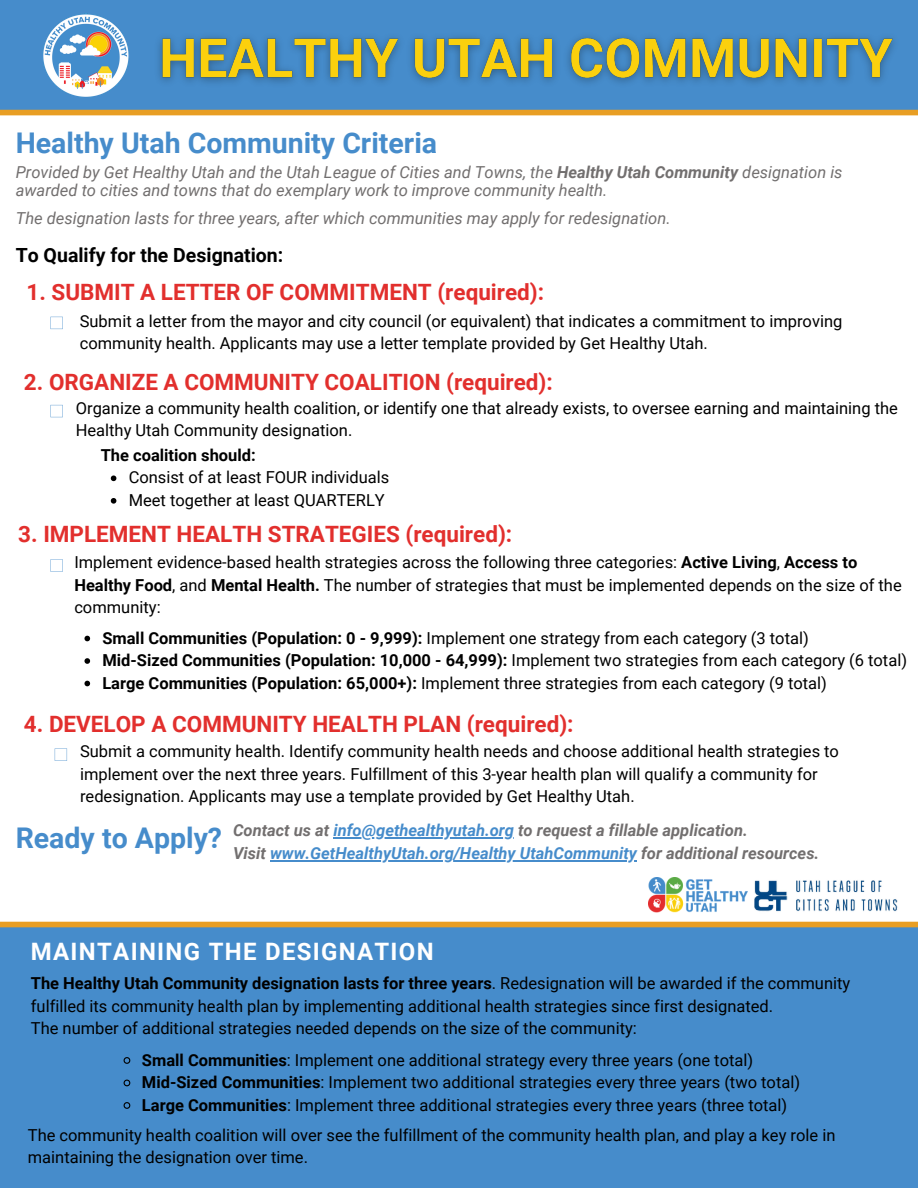
<style>
.page{position:relative;width:918px;height:1188px;background:#fff}
.page>*{position:absolute;margin:0;border:0;box-sizing:border-box;transform-origin:0 0}
.t1{font:700 28.5px "Roboto";color:#468ccb}
.t2{font:700 24px "Roboto";letter-spacing:.055em;color:#fff}
.t3{font:700 22.5px "Roboto";color:#e22f2d}
.t4{font:700 19.5px "Roboto";color:#000}
.t5{font:16.5px/22.5px "Roboto";color:#000}
.t6{font:italic 16.5px/18px "Roboto";color:#726f6f}
.t7{font:italic 700 16.5px/22.5px "Roboto";color:#726f6f}
.t8{font:700 16.5px "Roboto";color:#000}
.s1{font-weight:700}
.s2{color:#468ccb}
</style>
<div class="page">
<div style="left:0;top:0;width:918px;height:110px;background:#468ccb"></div>
<div style="left:0;top:927px;width:918px;height:261px;background:#468ccb"></div>
<img style="left:43px;top:13px;width:87px;height:84px">
<svg style="left:50px;top:405px;width:13px;height:12px"></svg>
<svg style="left:50px;top:317px;width:13px;height:12px"></svg>
<svg style="left:50px;top:559px;width:13px;height:13px"></svg>
<div style="left:0;top:110px;width:918px;height:5px;background:#e89e24"></div>
<svg style="left:55px;top:748px;width:12px;height:13px"></svg>
<div style="left:0;top:922px;width:918px;height:5px;background:#e89e24"></div>
<img style="left:648px;top:878px;width:99px;height:35px">
<img style="left:754px;top:880px;width:144px;height:32px">
<img style="left:158px;top:36px;width:736px;height:47px">
<svg style="left:111px;top:476px;width:5px;height:5px"></svg>
<svg style="left:111px;top:498px;width:5px;height:6px"></svg>
<svg style="left:84px;top:636px;width:6px;height:5px"></svg>
<svg style="left:84px;top:658px;width:6px;height:6px"></svg>
<svg style="left:84px;top:681px;width:6px;height:5px"></svg>
<svg style="left:123px;top:1057px;width:8px;height:7px"></svg>
<svg style="left:123px;top:1079px;width:8px;height:8px"></svg>
<svg style="left:123px;top:1102px;width:8px;height:7px"></svg>
<hr style="left:333px;top:838px;width:181px;height:1px;background:#468ccb">
<hr style="left:270px;top:860px;width:367px;height:1px;background:#468ccb">
<h1 class="t1" style="left:16px;top:127px;width:423px">Healthy Utah Community Criteria</h1>
<p class="t6" style="left:16px;top:163px;width:828px">Provided by Get Healthy Utah and the Utah League of Cities and Towns, the <span class="s1">Healthy Utah Community</span> designation is awarded to cities and towns that do exemplary work to improve community health.</p>
<p class="t6" style="left:16px;top:209px;width:656px">The designation lasts for three years, after which communities may apply for redesignation.</p>
<p class="t4" style="left:16px;top:244px;width:269px">To Qualify for the Designation:</p>
<h3 class="t3" style="left:26px;top:279px;width:519px">1. SUBMIT A LETTER OF COMMITMENT (required):</h3>
<p class="t5" style="left:80px;top:310px;width:764px">Submit a letter from the mayor and city council (or equivalent) that indicates a commitment to improving community health. Applicants may use a letter template provided by Get Healthy Utah.</p>
<h3 class="t3" style="left:24px;top:369px;width:530px">2. ORGANIZE A COMMUNITY COALITION (required):</h3>
<p class="t5" style="left:76px;top:397px;width:824px">Organize a community health coalition, or identify one that already exists, to oversee earning and maintaining the<br>Healthy Utah Community designation.</p>
<p class="t8" style="left:101px;top:446px;width:157px">The coalition should:</p>
<p class="t5" style="left:129px;top:466px;width:262px">Consist of at least FOUR individuals<br>Meet together at least QUARTERLY</p>
<h3 class="t3" style="left:18px;top:522px;width:495px">3. IMPLEMENT HEALTH STRATEGIES (required):</h3>
<p class="t5" style="left:74px;top:551px;width:829px">Implement evidence-based health strategies across the following three categories: <span class="s1">Active Living</span>, <span class="s1">Access to<br>Healthy Food</span>, and <span class="s1">Mental Health.</span> The number of strategies that must be implemented depends on the size of the community:</p>
<p class="t5" style="left:102px;top:627px;width:806px"><span class="s1">Small Communities (Population: 0 - 9,999):</span> Implement one strategy from each category (3 total)<br><span class="s1">Mid-Sized Communities (Population: 10,000 - 64,999):</span> Implement two strategies from each category (6 total)<br><span class="s1">Large Communities (Population: 65,000+):</span> Implement three strategies from each category (9 total)</p>
<h3 class="t3" style="left:24px;top:711px;width:551px">4. DEVELOP A COMMUNITY HEALTH PLAN (required):</h3>
<p class="t5" style="left:80px;top:740px;width:760px">Submit a community health. Identify community health needs and choose additional health strategies to implement over the next three years. Fulfillment of this 3-year health plan will qualify a community for redesignation. Applicants may use a template provided by Get Healthy Utah.</p>
<h1 class="t1" style="left:16px;top:822px;width:208px">Ready to Apply?</h1>
<p class="t7" style="left:233px;top:820px;width:588px">Contact us at <span class="s2">info@gethealthyutah.org</span> to request a fillable application.<br>Visit <span class="s2">www.GetHealthyUtah.org/Healthy UtahCommunity</span> for additional resources.</p>
<h2 class="t2" style="left:31px;top:938px;width:404px">MAINTAINING THE DESIGNATION</h2>
<p class="t5" style="left:31px;top:972px;width:821px"><span class="s1">The Healthy Utah Community designation lasts for three years</span>. Redesignation will be awarded if the community fulfilled its community health plan by implementing additional health strategies since first designated.<br>The number of additional strategies needed depends on the size of the community:</p>
<p class="t5" style="left:142px;top:1049px;width:660px"><span class="s1">Small Communities</span>: Implement one additional strategy every three years (one total)<br><span class="s1">Mid-Sized Communities</span>: Implement two additional strategies every three years (two total)<br><span class="s1">Large Communities</span>: Implement three additional strategies every three years (three total)</p>
<p class="t5" style="left:28px;top:1124px;width:809px">The community health coalition will over see the fulfillment of the community health plan, and play a key role in maintaining the designation over time.</p>
</div>
